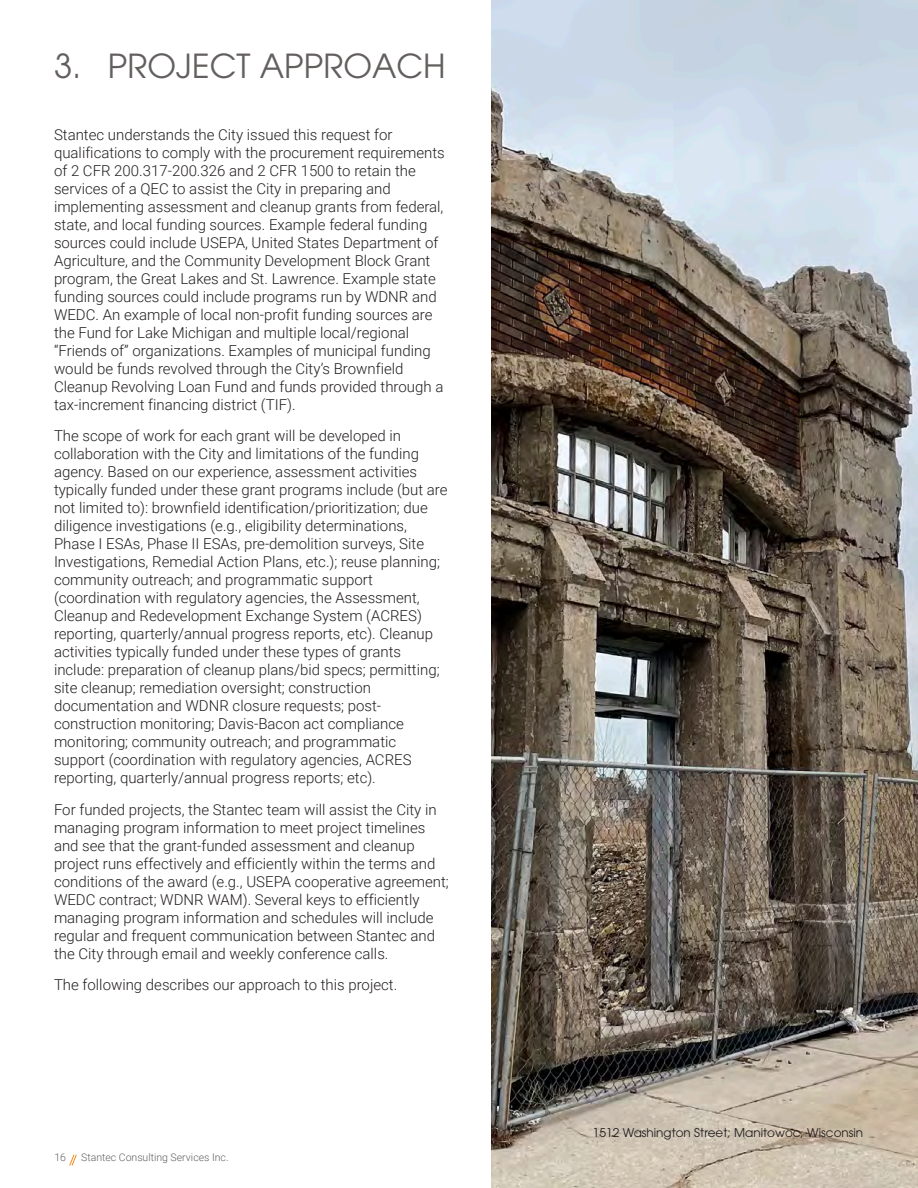
<style>
.page{position:relative;width:918px;height:1188px;background:#fff}
.page>*{position:absolute;margin:0;border:0;box-sizing:border-box;transform-origin:0 0}
.Heading_Style_2{font:33px "ITC Avant Garde Pro";color:#635f5e}
.Body{font:300 15px/18px "Roboto";color:#231f20}
.Project_Sheets_Proje{font:12px "ITC Avant Garde Pro";color:#201d1e}
.t1{font:300 10.5px "Roboto";color:#635f5e}
</style>
<div class="page">
<svg style="left:69px;top:1154px;width:8px;height:12px"></svg>
<img style="left:491px;top:0;width:427px;height:1188px">
<p class="Heading_Style_2" style="left:54px;top:46px;width:393px">3. PROJECT APPROACH</p>
<p class="Body" style="left:54px;top:125px;width:392px">Stantec understands the City issued this request for qualifications to comply with the procurement requirements of 2 CFR 200.317-200.326 and 2 CFR 1500 to retain the services of a QEC to assist the City in preparing and implementing assessment and cleanup grants from federal, state, and local funding sources. Example federal funding sources could include USEPA, United States Department of Agriculture, and the Community Development Block Grant program, the Great Lakes and St. Lawrence. Example state funding sources could include programs run by WDNR and WEDC. An example of local non-profit funding sources are the Fund for Lake Michigan and multiple local/regional “Friends of” organizations. Examples of municipal funding would be funds revolved through the City’s Brownfield Cleanup Revolving Loan Fund and funds provided through a tax-increment financing district (TIF).</p>
<p class="Body" style="left:54px;top:427px;width:395px">The scope of work for each grant will be developed in collaboration with the City and limitations of the funding agency. Based on our experience, assessment activities typically funded under these grant programs include (but are not limited to): brownfield identification/prioritization; due diligence investigations (e.g., eligibility determinations, Phase I ESAs, Phase II ESAs, pre-demolition surveys, Site Investigations, Remedial Action Plans, etc.); reuse planning; community outreach; and programmatic support (coordination with regulatory agencies, the Assessment, Cleanup and Redevelopment Exchange System (ACRES) reporting, quarterly/annual progress reports, etc). Cleanup activities typically funded under these types of grants include: preparation of cleanup plans/bid specs; permitting; site cleanup; remediation oversight; construction documentation and WDNR closure requests; post&shy;construction monitoring; Davis-Bacon act compliance monitoring; community outreach; and programmatic support (coordination with regulatory agencies, ACRES reporting, quarterly/annual progress reports; etc).</p>
<p class="Body" style="left:54px;top:800px;width:396px">For funded projects, the Stantec team will assist the City in managing program information to meet project timelines and see that the grant-funded assessment and cleanup project runs effectively and efficiently within the terms and conditions of the award (e.g., USEPA cooperative agreement; WEDC contract; WDNR WAM). Several keys to efficiently managing program information and schedules will include regular and frequent communication between Stantec and the City through email and weekly conference calls.</p>
<p class="Body" style="left:54px;top:976px;width:345px">The following describes our approach to this project.</p>
<p class="t1" style="left:54px;top:1150px;width:13px">16</p>
<p class="t1" style="left:81px;top:1150px;width:149px">Stantec Consulting Services Inc.</p>
<p class="Project_Sheets_Proje" style="left:593px;top:1125px;width:272px">1512 Washington Street; Manitowoc, Wisconsin</p>
</div>
